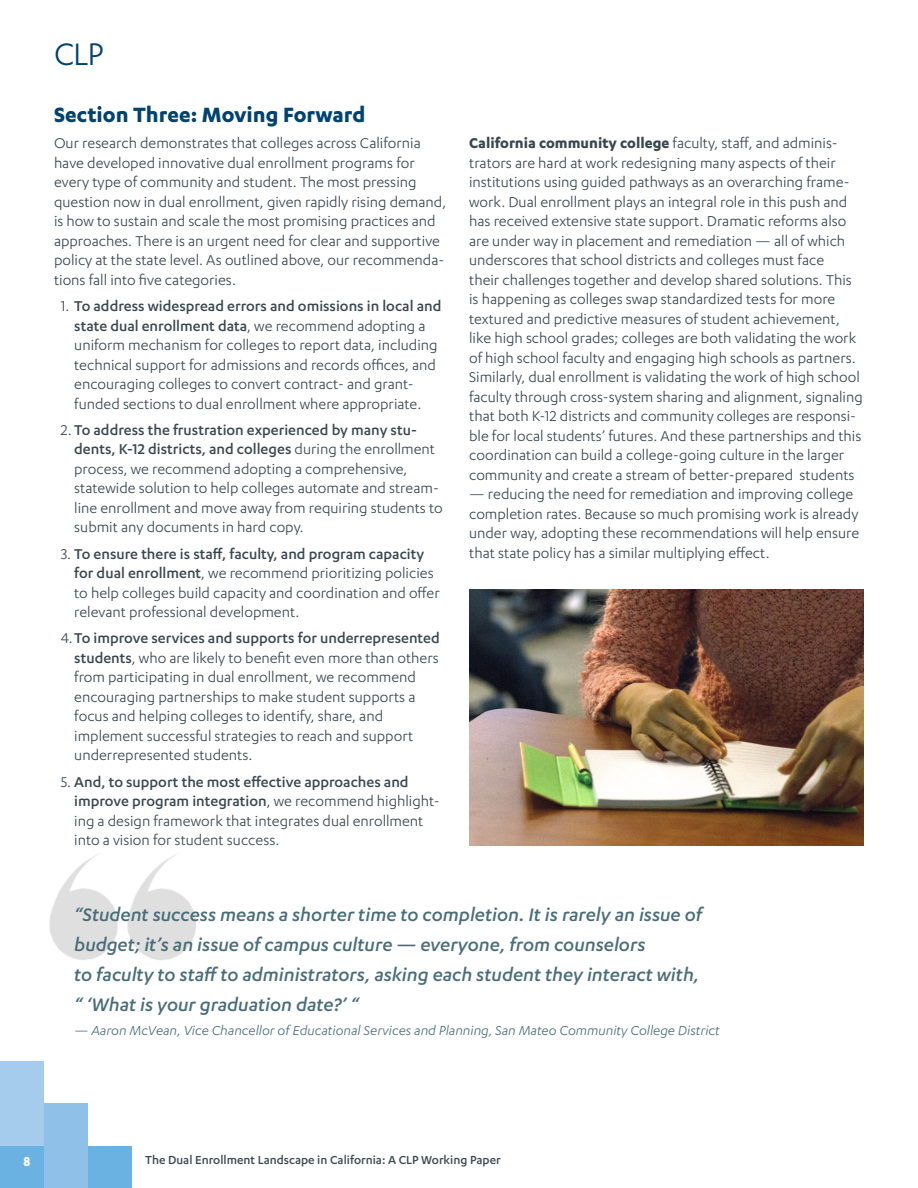
<style>
.page{position:relative;width:918px;height:1188px;background:#fff}
.page>*{position:absolute;margin:0;border:0;box-sizing:border-box;transform-origin:0 0}
.t1{font:36px "Karbon";color:#004270}
.Titles{font:700 24px "Karbon";color:#004270}
.quote_indent{font:italic 500 21px/30px "Karbon";color:#486d79}
.Headers{font:16.5px/19.5px "Karbon";color:#39474f}
.Body{font:16.5px/19.5px "Karbon";color:#39474f}
.quote_indent-2{font:italic 15px "Karbon";color:#486d79}
.t2{font:700 15px "Karbon";color:#fff}
.t3{font:500 13.5px "Karbon";color:#39474f}
.s1{font-weight:500}
.s2{font-weight:700}
</style>
<div class="page">
<div style="left:0;top:1061px;width:44px;height:127px;background:#a5ccec"></div>
<div style="left:0;top:1146px;width:132px;height:42px;background:#6ab2e2"></div>
<div style="left:44px;top:1103px;width:44px;height:85px;background:#8fc1e8"></div>
<img style="left:469px;top:590px;width:395px;height:255px">
<img style="left:49px;top:854px;width:147px;height:106px">
<h1 class="t1" style="left:54px;top:34px;width:51px">CLP</h1>
<h1 class="Titles" style="left:54px;top:101px;width:313px">Section Three: Moving Forward</h1>
<p class="Body" style="left:54px;top:133px;width:394px">Our research demonstrates that colleges across California have developed innovative dual enrollment programs for every type of community and student. The most pressing question now in dual enrollment, given rapidly rising demand, is how to sustain and scale the most promising practices and approaches. There is an urgent need for clear and supportive policy at the state level. As outlined above, our recommenda&shy;tions fall into five categories.</p>
<p class="Headers" style="left:74px;top:296px;width:369px;text-indent:-14px">1. <span class="s1">To address widespread errors and omissions in local and state dual enrollment data</span>, we recommend adopting a uniform mechanism for colleges to report data, including technical support for admissions and records offices, and encouraging colleges to convert contract- and grant&shy;funded sections to dual enrollment where appropriate.</p>
<p class="Headers" style="left:74px;top:420px;width:370px;text-indent:-14px">2. <span class="s1">To address the frustration experienced by many stu&shy;dents, K-12 districts, and colleges</span> during the enrollment process, we recommend adopting a comprehensive, statewide solution to help colleges automate and stream&shy;line enrollment and move away from requiring students to submit any documents in hard copy.</p>
<p class="Headers" style="left:74px;top:543px;width:367px;text-indent:-14px">3. <span class="s1">To ensure there is staff, faculty, and program capacity for dual enrollment</span>, we recommend prioritizing policies to help colleges build capacity and coordination and offer relevant professional development.</p>
<p class="Headers" style="left:74px;top:628px;width:367px;text-indent:-14px">4.<span class="s1">To improve services and supports for underrepresented students</span>, who are likely to benefit even more than others from participating in dual enrollment, we recommend encouraging partnerships to make student supports a focus and helping colleges to identify, share, and implement successful strategies to reach and support underrepresented students.</p>
<p class="Headers" style="left:74px;top:771px;width:367px;text-indent:-14px">5. <span class="s1">And, to support the most effective approaches and improve program integration</span>, we recommend highlight&shy;ing a design framework that integrates dual enrollment into a vision for student success.</p>
<h2 class="Headers" style="left:469px;top:133px;width:395px"><span class="s2">California community college</span> faculty, staff, and adminis&shy;trators are hard at work redesigning many aspects of their institutions using guided pathways as an overarching frame&shy;work. Dual enrollment plays an integral role in this push and has received extensive state support. Dramatic reforms also are under way in placement and remediation — all of which underscores that school districts and colleges must face<br>their challenges together and develop shared solutions. This is happening as colleges swap standardized tests for more textured and predictive measures of student achievement, like high school grades; colleges are both validating the work of high school faculty and engaging high schools as partners.<br>Similarly, dual enrollment is validating the work of high school faculty through cross-system sharing and alignment, signaling that both K-12 districts and community colleges are responsi&shy;ble for local students’ futures. And these partnerships and this coordination can build a college-going culture in the larger community and create a stream of better-prepared students</h2>
<h2 class="Headers" style="left:469px;top:484px;width:392px">— reducing the need for remediation and improving college completion rates. Because so much promising work is already under way, adopting these recommendations will help ensure that state policy has a similar multiplying effect.</h2>
<h3 class="quote_indent" style="left:74px;top:899px;width:630px">“Student success means a shorter time to completion. It is rarely an issue of budget; it’s an issue of campus culture — everyone, from counselors<br>to faculty to staff to administrators, asking each student they interact with, “ ‘What is your graduation date?’ “</h3>
<h3 class="quote_indent-2" style="left:74px;top:1023px;width:647px">— Aaron McVean, Vice Chancellor of Educational Services and Planning, San Mateo Community College District</h3>
<p class="t2" style="left:24px;top:1153px;width:8px">8</p>
<p class="t3" style="left:145px;top:1153px;width:357px">The Dual Enrollment Landscape in California: A CLP Working Paper</p>
</div>
